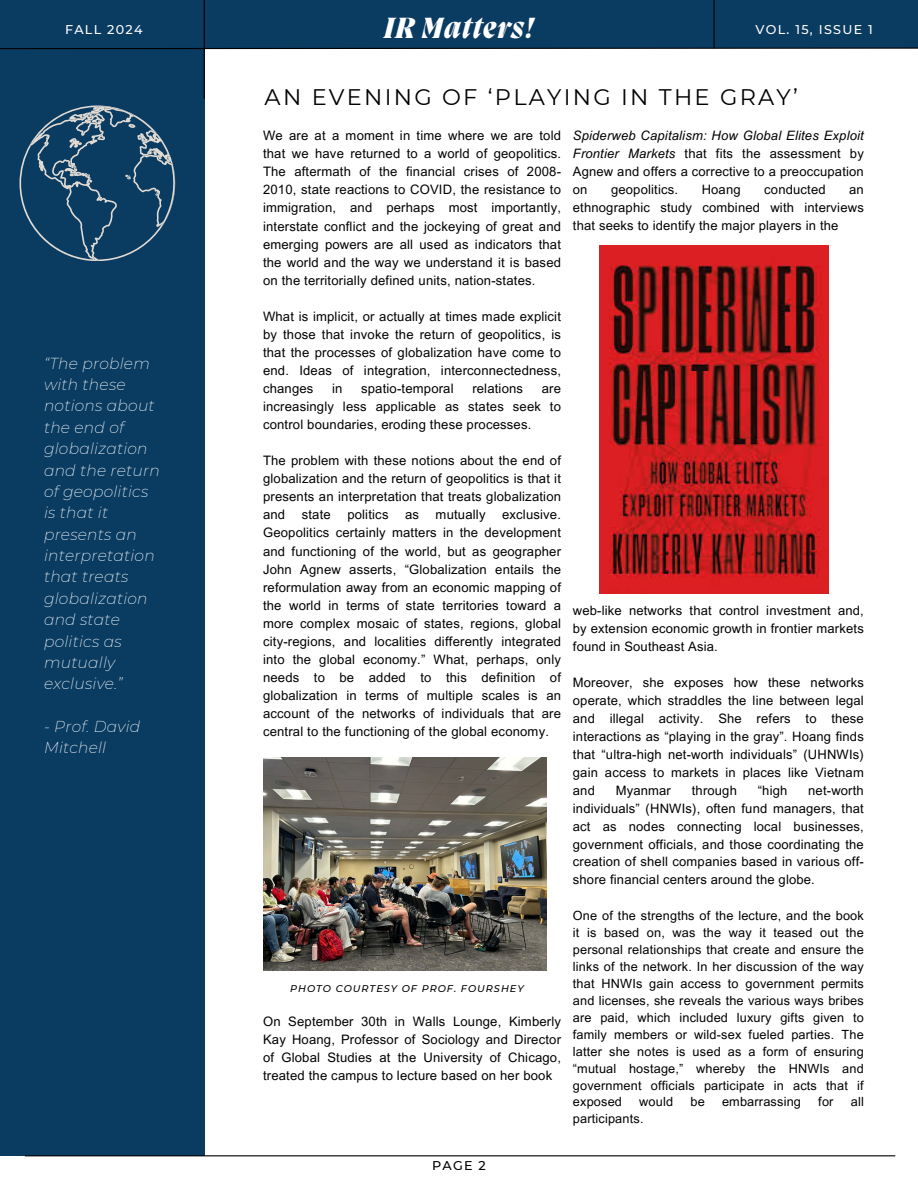
<style>
.page{position:relative;width:918px;height:1188px;background:#fff}
.page>*{position:absolute;margin:0;border:0;box-sizing:border-box;transform-origin:0 0}
.t1{font:italic 800 30px "Migra";letter-spacing:.04em;color:#fff}
.t2{font:22.5px "Montserrat";letter-spacing:.1em;color:#000}
.t3{font:italic 200 15.45px/21.3px "Montserrat";letter-spacing:.015em;color:#fff}
.t4{font:13.05px/18px "Arial MT Pro";letter-spacing:.015em;color:#000;text-align:justify}
.t5{font:12.75px/17px "Arial MT Pro";letter-spacing:.015em;color:#000;text-align:justify}
.t6{font:500 12.75px "Montserrat";letter-spacing:.1em;color:#fff}
.t7{font:500 12.75px "Montserrat";color:#000}
.t8{font:italic 500 9.75px "Montserrat";letter-spacing:.1em;color:#000}
.s1{font-style:italic}
</style>
<div class="page">
<div style="left:0;top:0;width:918px;height:48px;background:#0a3b61"></div>
<hr style="left:714px;top:0;width:1px;height:48px;background:#000">
<div style="left:0;top:35px;width:205px;height:1120px;background:#0a3b61"></div>
<hr style="left:204px;top:0;width:1px;height:99px;background:#000">
<hr style="left:25px;top:1155px;width:870px;height:1px;background:#000">
<svg style="left:0;top:47px;width:918px;height:3px"></svg>
<svg style="left:19px;top:105px;width:157px;height:156px"></svg>
<img style="left:599px;top:245px;width:230px;height:349px">
<img style="left:263px;top:757px;width:284px;height:213px">
<h5 class="t6" style="left:65px;top:21px;width:79px">FALL 2024</h5>
<p class="t3" style="left:44px;top:352px;width:117px">“The problem with these notions about the end of globalization and the return of geopolitics is that it presents an interpretation that treats globalization and state politics as mutually exclusive.”</p>
<h3 class="t3" style="left:44px;top:716px;width:98px">- Prof. David<br>Mitchell</h3>
<h4 class="t1" style="left:384px;top:14px;width:151px">IR Matters!</h4>
<p class="t6" style="left:756px;top:21px;width:119px">VOL. 15, ISSUE 1</p>
<p class="t2" style="left:265px;top:84px;width:535px">AN EVENING OF ‘PLAYING IN THE GRAY’</p>
<h3 class="t4" style="left:263px;top:128px;width:299px">We are at a moment in time where we are told that we have returned to a world of geopolitics.<br>The aftermath of the financial crises of 2008- 2010, state reactions to COVID, the resistance to immigration, and perhaps most importantly, interstate conflict and the jockeying of great and emerging powers are all used as indicators that the world and the way we understand it is based on the territorially defined units, nation-states.</h3>
<p class="t4" style="left:263px;top:309px;width:299px">What is implicit, or actually at times made explicit by those that invoke the return of geopolitics, is that the processes of globalization have come to end. Ideas of integration, interconnectedness, changes</p>
<p class="t4" style="left:332px;top:381px;width:12px">in</p>
<p class="t4" style="left:361px;top:381px;width:94px">spatio-temporal</p>
<p class="t4" style="left:472px;top:381px;width:52px">relations</p>
<p class="t4" style="left:263px;top:381px;width:299px;text-indent:279px">are increasingly less applicable as states seek to control boundaries, eroding these processes.</p>
<h2 class="t4" style="left:263px;top:453px;width:299px">The problem with these notions about the end of globalization and the return of geopolitics is that it presents an interpretation that treats globalization and</h2>
<h2 class="t4" style="left:263px;top:507px;width:299px;text-indent:239px">exclusive.<br>Geopolitics certainly matters in the development and functioning of the world, but as geographer John Agnew asserts, “Globalization entails the reformulation away from an economic mapping of the world in terms of state territories toward a more complex mosaic of states, regions, global city-regions, and localities differently integrated into the global economy.” What, perhaps, only needs to be added to this definition of globalization in terms of multiple scales is an account of the networks of individuals that are central to the functioning of the global economy.</h2>
<h2 class="t4" style="left:302px;top:507px;width:31px">state</h2>
<h2 class="t4" style="left:347px;top:507px;width:43px">politics</h2>
<h2 class="t4" style="left:405px;top:507px;width:15px">as</h2>
<h2 class="t4" style="left:436px;top:507px;width:51px">mutually</h2>
<p class="t8" style="left:290px;top:982px;width:235px">PHOTO COURTESY OF PROF. FOURSHEY</p>
<h5 class="t4" style="left:263px;top:1014px;width:299px">On September 30th in Walls Lounge, Kimberly Kay Hoang, Professor of Sociology and Director of Global Studies at the University of Chicago, treated the campus to lecture based on her book</h5>
<h1 class="t4" style="left:573px;top:128px;width:292px"><span class="s1">Spiderweb Capitalism: How Global Elites Exploit Frontier Markets</span> that fits the assessment by Agnew and offers a corrective to a preoccupation on</h1>
<h1 class="t4" style="left:611px;top:182px;width:69px">geopolitics.</h1>
<h1 class="t4" style="left:702px;top:182px;width:40px">Hoang</h1>
<h1 class="t4" style="left:764px;top:182px;width:63px">conducted</h1>
<h1 class="t4" style="left:573px;top:182px;width:292px;text-indent:276px">an ethnographic study combined with interviews that seeks to identify the major players in the</h1>
<p class="t4" style="left:573px;top:603px;width:292px">web-like networks that control investment and, by extension economic growth in frontier markets found in Southeast Asia.</p>
<h4 class="t4" style="left:573px;top:675px;width:292px">Moreover, she exposes how these networks operate, which straddles the line between legal and illegal activity. She refers to these interactions as “playing in the gray”. Hoang finds that “ultra-high net-worth individuals” (UHNWIs) gain access to markets in places like Vietnam and</h4>
<h4 class="t4" style="left:616px;top:783px;width:57px">Myanmar</h4>
<h4 class="t4" style="left:692px;top:783px;width:47px">through</h4>
<h4 class="t4" style="left:758px;top:783px;width:31px">“high</h4>
<h4 class="t4" style="left:573px;top:783px;width:292px;text-indent:235px">net-worth individuals” (HNWIs), often fund managers, that act as nodes connecting local businesses, government officials, and those coordinating the creation of shell companies based in various off&shy;shore financial centers around the globe.</h4>
<p class="t5" style="left:573px;top:909px;width:292px">One of the strengths of the lecture, and the book it is based on, was the way it teased out the personal relationships that create and ensure the links of the network. In her discussion of the way that HNWIs gain access to government permits and licenses, she reveals the various ways bribes are paid, which included luxury gifts given to family members or wild-sex fueled parties. The latter she notes is used as a form of ensuring “mutual hostage,” whereby the HNWIs and government officials participate in acts that if exposed</p>
<p class="t5" style="left:639px;top:1095px;width:35px">would</p>
<p class="t5" style="left:690px;top:1095px;width:16px">be</p>
<p class="t5" style="left:722px;top:1095px;width:80px">embarrassing</p>
<p class="t5" style="left:818px;top:1095px;width:17px">for</p>
<p class="t5" style="left:851px;top:1095px;width:15px">all</p>
<p class="t5" style="left:573px;top:1112px;width:72px">participants.</p>
<h5 class="t7" style="left:432px;top:1158px;width:55px">PAGE 2</h5>
</div>
